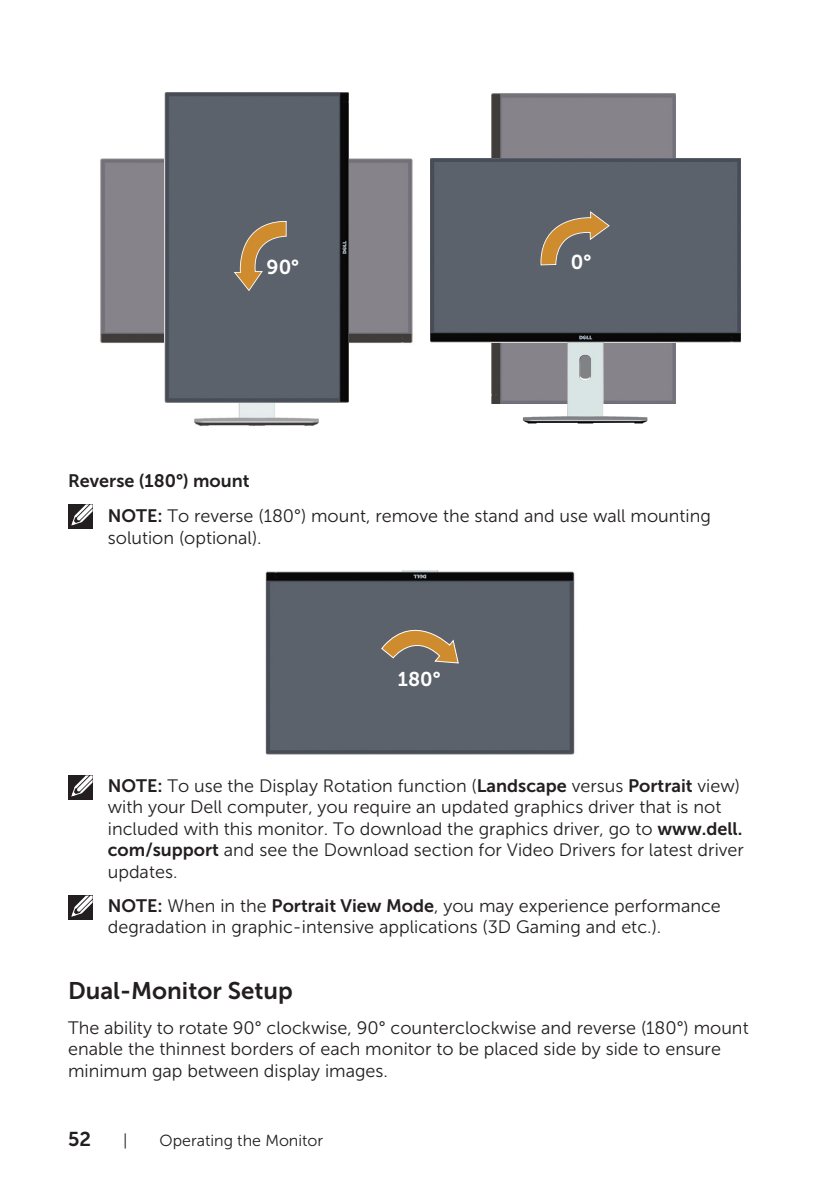
<style>
.page{position:relative;width:840px;height:1191px;background:#fff}
.page>*{position:absolute;margin:0;border:0;box-sizing:border-box;transform-origin:0 0}
.Head_3{font:24px "Museo Sans For Dell 700";color:#231f20}
.t1{font:20px "Museo Sans For Dell 700";color:#fff}
.t2{font:20px "Museo Sans For Dell 700";color:#231f20}
.t3{font:19.8px "Museo Sans For Dell 700";color:#fff}
.text{font:18px/21.6px "Museo Sans For Dell 300";color:#231f20}
.text-2{font:18px "Museo Sans For Dell 700";color:#231f20}
.t4{font:16px "Museo Sans For Dell 300";color:#231f20}
.s1{font-family:"Museo Sans For Dell 700"}
</style>
<div class="page">
<img style="left:100px;top:155px;width:313px;height:271px">
<img style="left:164px;top:93px;width:184px;height:310px">
<img style="left:491px;top:94px;width:184px;height:310px">
<img style="left:522px;top:342px;width:126px;height:81px">
<img style="left:430px;top:158px;width:310px;height:184px">
<svg style="left:579px;top:355px;width:11px;height:23px"></svg>
<svg style="left:233px;top:221px;width:53px;height:70px;background:#86765e"></svg>
<svg style="left:540px;top:211px;width:69px;height:54px;background:#86765f"></svg>
<div style="left:68px;top:504px;width:24px;height:25px;background:#231f20"></div>
<svg style="left:71px;top:504px;width:22px;height:22px"></svg>
<img style="left:265px;top:571px;width:310px;height:184px">
<svg style="left:380px;top:611px;width:79px;height:53px;background:#827461"></svg>
<div style="left:68px;top:775px;width:24px;height:25px;background:#231f20"></div>
<svg style="left:71px;top:775px;width:22px;height:22px"></svg>
<div style="left:68px;top:895px;width:24px;height:25px;background:#231f20"></div>
<svg style="left:71px;top:895px;width:22px;height:22px"></svg>
<p class="t1" style="left:266px;top:256px;width:34px">90°</p>
<p class="t1" style="left:570px;top:251px;width:22px">0°</p>
<p class="text-2" style="left:68px;top:470px;width:183px">Reverse (180°) mount</p>
<p class="text" style="left:108px;top:505px;width:604px"><span class="s1">NOTE:</span> To reverse (180°) mount, remove the stand and use wall mounting solution (optional).</p>
<p class="t3" style="left:397px;top:668px;width:44px">180°</p>
<p class="text" style="left:108px;top:774px;width:637px"><span class="s1">NOTE:</span> To use the Display Rotation function (<span class="s1">Landscape</span> versus <span class="s1">Portrait</span> view) with your Dell computer, you require an updated graphics driver that is not included with this monitor. To download the graphics driver, go to <span class="s1">www.dell. com/support</span> and see the Download section for Video Drivers for latest driver updates.</p>
<p class="text" style="left:108px;top:895px;width:614px"><span class="s1">NOTE:</span> When in the <span class="s1">Portrait View Mode</span>, you may experience performance degradation in graphic-intensive applications (3D Gaming and etc.).</p>
<p class="Head_3" style="left:68px;top:977px;width:226px">Dual-Monitor Setup</p>
<p class="text" style="left:68px;top:1016px;width:681px">The ability to rotate 90° clockwise, 90° counterclockwise and reverse (180°) mount enable the thinnest borders of each monitor to be placed side by side to ensure minimum gap between display images.</p>
<p class="t2" style="left:68px;top:1127px;width:24px">52</p>
<p class="t4" style="left:123px;top:1131px;width:6px">|</p>
<p class="t4" style="left:159px;top:1131px;width:165px">Operating the Monitor</p>
</div>
